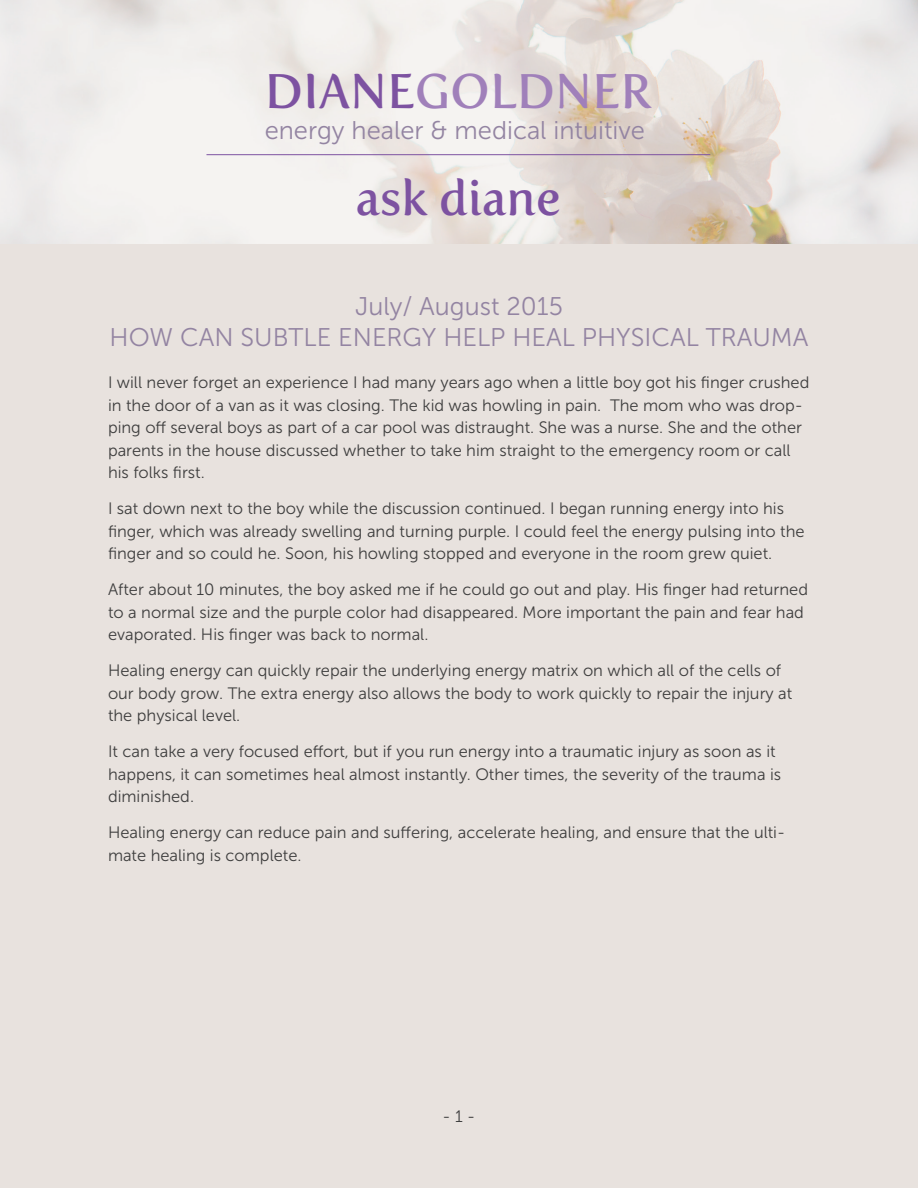
<style>
.page{position:relative;width:918px;height:1188px;background:#e8e2de}
.page>*{position:absolute;margin:0;border:0;box-sizing:border-box;transform-origin:0 0}
.t1{font:48.45px "Fertigo Pro";color:#a080ba}
.t2{font:48.45px "Fertigo Pro";color:#7d52a1}
.t3{font:25.5px/30.6px "Museo Sans 300";color:#9384a2;text-align:center}
.t4{font:16.5px/22.5px "Museo Sans 300";color:#3e3e3e}
.s1{color:#7d52a1}
</style>
<div class="page">
<img style="left:0;top:0;width:918px;height:243px">
<hr style="left:206px;top:154px;width:504px;height:1px;background:#7d52a1">
<h1 class="t1" style="left:265px;top:63px;width:389px"><span class="s1">DIANE</span>GOLDNER</h1>
<h2 class="t3" style="left:265px;top:115px;width:382px">energy healer &amp; medical intuitive</h2>
<h1 class="t2" style="left:356px;top:170px;width:207px">ask diane</h1>
<h2 class="t3" style="left:110px;top:291px;width:700px">July/ August 2015<br>HOW CAN SUBTLE ENERGY HELP HEAL PHYSICAL TRAUMA</h2>
<p class="t4" style="left:108px;top:372px;width:703px">I will never forget an experience I had many years ago when a little boy got his finger crushed in the door of a van as it was closing. The kid was howling in pain. The mom who was drop&shy;ping off several boys as part of a car pool was distraught. She was a nurse. She and the other parents in the house discussed whether to take him straight to the emergency room or call his folks first.</p>
<p class="t4" style="left:108px;top:498px;width:698px">I sat down next to the boy while the discussion continued. I began running energy into his finger, which was already swelling and turning purple. I could feel the energy pulsing into the finger and so could he. Soon, his howling stopped and everyone in the room grew quiet.</p>
<p class="t4" style="left:108px;top:579px;width:702px">After about 10 minutes, the boy asked me if he could go out and play. His finger had returned to a normal size and the purple color had disappeared. More important the pain and fear had evaporated. His finger was back to normal.</p>
<p class="t4" style="left:108px;top:660px;width:686px">Healing energy can quickly repair the underlying energy matrix on which all of the cells of our body grow. The extra energy also allows the body to work quickly to repair the injury at the physical level.</p>
<p class="t4" style="left:108px;top:741px;width:675px">It can take a very focused effort, but if you run energy into a traumatic injury as soon as it happens, it can sometimes heal almost instantly. Other times, the severity of the trauma is diminished.</p>
<p class="t4" style="left:108px;top:822px;width:679px">Healing energy can reduce pain and suffering, accelerate healing, and ensure that the ulti&shy;mate healing is complete.</p>
<p class="t4" style="left:443px;top:1106px;width:34px">- 1 -</p>
</div>
